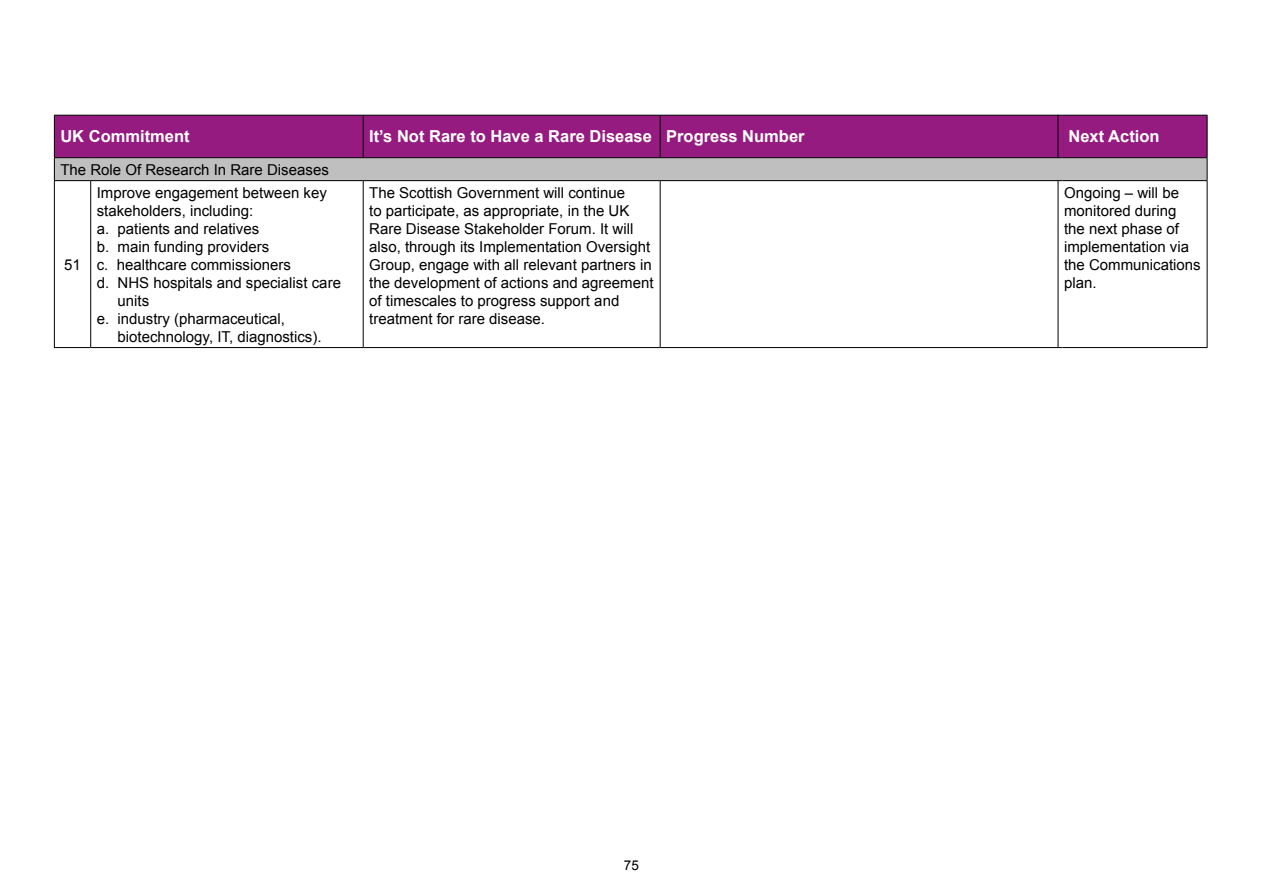
<style>
.page{position:relative;width:1263px;height:893px;background:#fff}
.page>*{position:absolute;margin:0;border:0;box-sizing:border-box;transform-origin:0 0}
.t1{font:700 16.5px "Arial";color:#fff}
.t2{font:15px/18px "Arial";color:#000}
.t3{font:13.5px "Arial";color:#000}
</style>
<div class="page">
<div style="left:55px;top:116px;width:1152px;height:41px;background:#951b81"></div>
<div style="left:54px;top:158px;width:1153px;height:23px;background:#bfbfbf"></div>
<hr style="left:54px;top:115px;width:37px;height:1px;background:#000">
<hr style="left:54px;top:116px;width:1px;height:41px;background:#000">
<hr style="left:91px;top:115px;width:272px;height:1px;background:#000">
<hr style="left:363px;top:115px;width:297px;height:1px;background:#000">
<hr style="left:363px;top:116px;width:1px;height:41px;background:#000">
<hr style="left:660px;top:115px;width:398px;height:1px;background:#000">
<hr style="left:660px;top:116px;width:1px;height:41px;background:#000">
<hr style="left:1062px;top:115px;width:145px;height:1px;background:#000">
<hr style="left:1207px;top:116px;width:1px;height:41px;background:#000">
<hr style="left:54px;top:157px;width:37px;height:1px;background:#000">
<hr style="left:91px;top:157px;width:272px;height:1px;background:#000">
<hr style="left:363px;top:157px;width:297px;height:1px;background:#000">
<hr style="left:660px;top:157px;width:398px;height:1px;background:#000">
<hr style="left:1062px;top:157px;width:145px;height:1px;background:#000">
<svg style="left:54px;top:158px;width:1px;height:22px"></svg>
<svg style="left:1207px;top:158px;width:1px;height:22px"></svg>
<hr style="left:54px;top:180px;width:37px;height:1px;background:#000">
<hr style="left:91px;top:180px;width:272px;height:1px;background:#000">
<hr style="left:363px;top:180px;width:297px;height:1px;background:#000">
<hr style="left:660px;top:180px;width:398px;height:1px;background:#000">
<hr style="left:1062px;top:180px;width:145px;height:1px;background:#000">
<hr style="left:54px;top:181px;width:1px;height:166px;background:#000">
<hr style="left:90px;top:181px;width:1px;height:166px;background:#000">
<hr style="left:363px;top:181px;width:1px;height:166px;background:#000">
<hr style="left:660px;top:181px;width:1px;height:166px;background:#000">
<hr style="left:1058px;top:181px;width:1px;height:166px;background:#000">
<hr style="left:1207px;top:181px;width:1px;height:166px;background:#000">
<hr style="left:54px;top:347px;width:37px;height:1px;background:#000">
<hr style="left:91px;top:347px;width:272px;height:1px;background:#000">
<hr style="left:363px;top:347px;width:297px;height:1px;background:#000">
<hr style="left:660px;top:347px;width:398px;height:1px;background:#000">
<hr style="left:1062px;top:347px;width:145px;height:1px;background:#000">
<hr style="left:1058px;top:115px;width:1px;height:43px;background:#000">
<hr style="left:1062px;top:116px;width:1px;height:41px;background:#951b81">
<p class="t1" style="left:60px;top:126px;width:131px">UK Commitment</p>
<p class="t1" style="left:369px;top:126px;width:437px">It’s Not Rare to Have a Rare Disease Progress Number</p>
<p class="t1" style="left:1068px;top:126px;width:93px">Next Action</p>
<p class="t2" style="left:60px;top:161px;width:270px">The Role Of Research In Rare Diseases</p>
<p class="t2" style="left:64px;top:255px;width:18px">51</p>
<p class="t2" style="left:97px;top:183px;width:232px">Improve engagement between key</p>
<p class="t2" style="left:97px;top:201px;width:158px">stakeholders, including:</p>
<p class="t2" style="left:97px;top:219px;width:164px">a. patients and relatives</p>
<p class="t2" style="left:97px;top:237px;width:174px">b. main funding providers</p>
<p class="t2" style="left:97px;top:255px;width:196px">c. healthcare commissioners</p>
<p class="t2" style="left:97px;top:273px;width:246px">d. NHS hospitals and specialist care</p>
<p class="t2" style="left:118px;top:291px;width:33px">units</p>
<p class="t2" style="left:97px;top:309px;width:190px">e. industry (pharmaceutical,</p>
<p class="t2" style="left:118px;top:327px;width:205px">biotechnology, IT, diagnostics).</p>
<p class="t2" style="left:369px;top:183px;width:286px">The Scottish Government will continue<br>to participate, as appropriate, in the UK Rare Disease Stakeholder Forum. It will also, through its Implementation Oversight Group, engage with all relevant partners in the development of actions and agreement of timescales to progress support and treatment for rare disease.</p>
<p class="t2" style="left:1064px;top:183px;width:138px">Ongoing – will be monitored during the next phase of implementation via the Communications plan.</p>
<p class="t3" style="left:624px;top:856px;width:17px">75</p>
</div>
